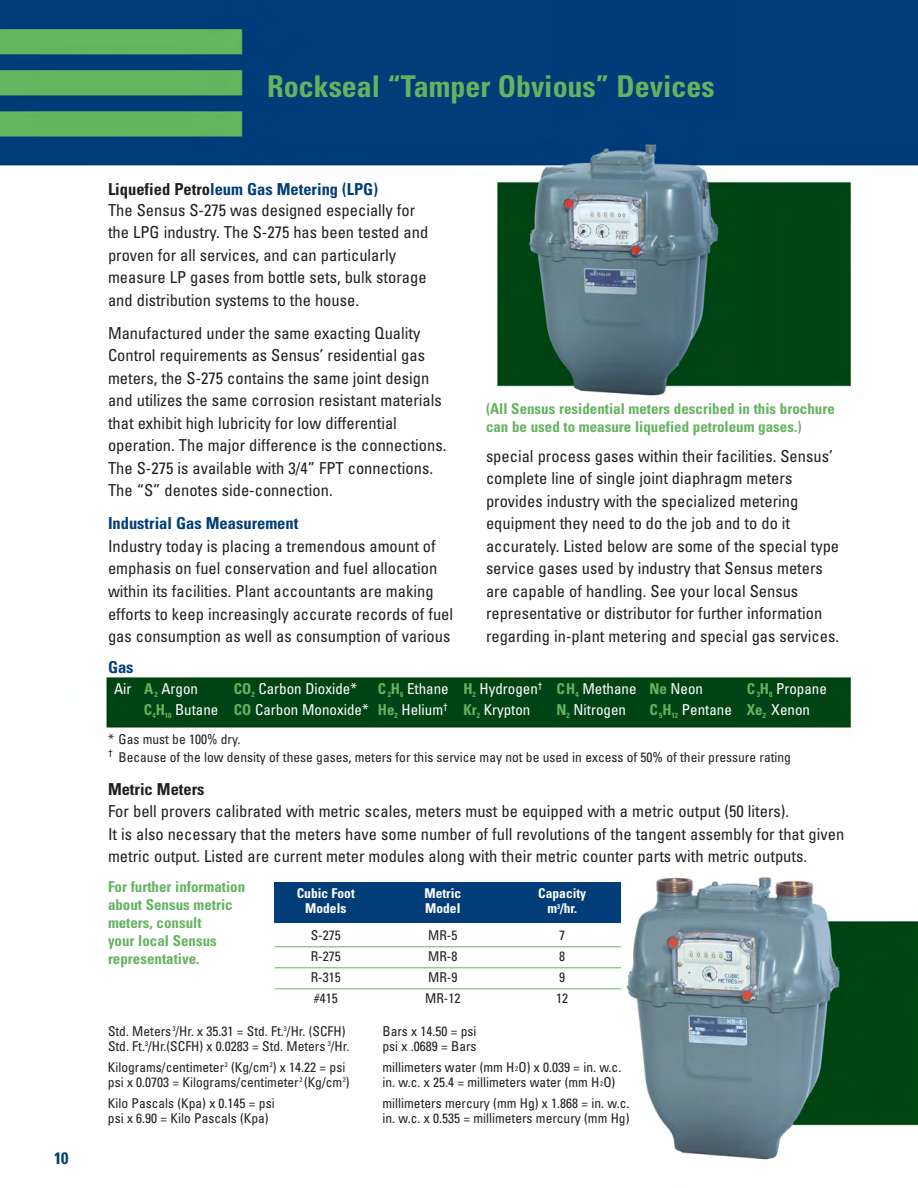
<style>
.page{position:relative;width:918px;height:1188px;background:#fff}
.page>*{position:absolute;margin:0;border:0;box-sizing:border-box;transform-origin:0 0}
.t1{font:700 condensed 30px "Univers";color:#65b360}
.t2{font:condensed 16.5px/22.5px "Univers";color:#231f20}
.t3{font:700 condensed 16.5px "Univers";color:#003d79}
.t4{font:700 condensed 16.5px "Univers";color:#231f20}
.t5{font:700 condensed 15px/18px "Univers";color:#65b360}
.t6{font:condensed 15px "Univers";color:#fff}
.t7{font:condensed 13.5px/15px "Univers";color:#231f20}
.t8{font:700 condensed 13.5px "Univers";color:#fff}
.s1{font-weight:700}
.s2{font-weight:700;color:#003d79}
.s3{font-weight:700;color:#65b360}
.s4{font-size:6.75px}
</style>
<div class="page">
<img style="left:0;top:0;width:918px;height:1160px">
<div style="left:274px;top:882px;width:347px;height:40px;background:#003d79"></div>
<hr style="left:275px;top:946px;width:346px;height:1px;background:#65b360">
<hr style="left:275px;top:967px;width:346px;height:1px;background:#65b360">
<hr style="left:275px;top:988px;width:346px;height:1px;background:#65b360">
<p class="t3" style="left:54px;top:1152px;width:16px">10</p>
<h1 class="t1" style="left:267px;top:75px;width:449px">Rockseal “Tamper Obvious” Devices</h1>
<p class="t2" style="left:108px;top:180px;width:309px;line-height:21px"><span class="s1">Liquefied Petro</span><span class="s2">leum Gas Metering (LPG)<br></span>The Sensus S-275 was designed especially for</p>
<p class="t2" style="left:108px;top:223px;width:322px">the LPG industry. The S-275 has been tested and proven for all services, and can particularly measure LP gases from bottle sets, bulk storage and distribution systems to the house.</p>
<p class="t2" style="left:108px;top:323px;width:340px">Manufactured under the same exacting Quality Control requirements as Sensus’ residential gas meters, the S-275 contains the same joint design and utilizes the same corrosion resistant materials that exhibit high lubricity for low differential operation. The major difference is the connections.<br>The S-275 is available with 3/4” FPT connections.<br>The “S” denotes side-connection.</p>
<p class="t3" style="left:108px;top:518px;width:192px">Industrial Gas Measurement</p>
<p class="t2" style="left:108px;top:536px;width:347px">Industry today is placing a tremendous amount of emphasis on fuel conservation and fuel allocation within its facilities. Plant accountants are making efforts to keep increasingly accurate records of fuel gas consumption as well as consumption of various</p>
<p class="t5" style="left:486px;top:402px;width:350px">(All Sensus residential meters described in this brochure can be used to measure liquefied petroleum gases.)</p>
<p class="t2" style="left:486px;top:446px;width:355px">special process gases within their facilities. Sensus’ complete line of single joint diaphragm meters provides industry with the specialized metering equipment they need to do the job and to do it accurately. Listed below are some of the special type service gases used by industry that Sensus meters are capable of handling. See your local Sensus representative or distributor for further information regarding in-plant metering and special gas services.</p>
<p class="t3" style="left:108px;top:661px;width:27px">Gas</p>
<p class="t6" style="left:114px;top:684px;width:86px">Air <span class="s3">A</span> <sub>2</sub> Argon</p>
<p class="t6" style="left:234px;top:684px;width:125px"><span class="s3">CO</span><sub>2</sub> Carbon Dioxide*</p>
<p class="t6" style="left:378px;top:684px;width:327px"><span class="s3">C</span> <sub>2</sub><span class="s3">H</span><sub>6</sub> Ethane <span class="s3">H</span><sub>2</sub> Hydrogen<sup>†</sup> <span class="s3">CH</span><sub>4</sub> Methane <span class="s3">Ne</span> Neon</p>
<p class="t6" style="left:747px;top:684px;width:81px"><span class="s3">C</span> <sub>3</sub><span class="s3">H</span><sub>8</sub> Propane</p>
<p class="t6" style="left:144px;top:705px;width:388px"><span class="s3">C</span><sub>4</sub><span class="s3">H</span><sub>10</sub> Butane <span class="s3">CO</span> Carbon Monoxide* <span class="s3">He</span><sub>2</sub> Helium<sup>†</sup> <span class="s3">Kr</span><sub>2</sub> Krypton</p>
<p class="t6" style="left:557px;top:705px;width:71px"><span class="s3">N</span><sub>2</sub> Nitrogen</p>
<p class="t6" style="left:649px;top:705px;width:162px"><span class="s3">C</span> <sub>5</sub><span class="s3">H</span><sub>12</sub> Pentane <span class="s3">Xe</span><sub>2</sub> Xenon</p>
<p class="t7" style="left:108px;top:731px;width:685px;line-height:18px">* Gas must be 100% dry.<br><sup>†</sup> Because of the low density of these gases, meters for this service may not be used in excess of 50% of their pressure rating</p>
<p class="t4" style="left:108px;top:783px;width:98px">Metric Meters</p>
<p class="t2" style="left:108px;top:802px;width:738px">For bell provers calibrated with metric scales, meters must be equipped with a metric output (50 liters).<br>It is also necessary that the meters have some number of full revolutions of the tangent assembly for that given metric output. Listed are current meter modules along with their metric counter parts with metric outputs.</p>
<p class="t5" style="left:108px;top:880px;width:139px">For further information about Sensus metric meters, consult<br>your local Sensus representative.</p>
<p class="t8" style="left:297px;top:889px;width:60px">Cubic Foot</p>
<p class="t8" style="left:424px;top:889px;width:38px">Metric</p>
<p class="t8" style="left:538px;top:889px;width:49px">Capacity</p>
<p class="t8" style="left:305px;top:904px;width:43px">Models</p>
<p class="t8" style="left:425px;top:904px;width:37px">Model</p>
<p class="t8" style="left:547px;top:904px;width:31px">m<sup>3</sup>/hr.</p>
<p class="t7" style="left:311px;top:929px;width:31px">S-275</p>
<p class="t7" style="left:428px;top:929px;width:31px">MR-5</p>
<p class="t7" style="left:559px;top:929px;width:7px">7</p>
<p class="t7" style="left:311px;top:950px;width:31px">R-275</p>
<p class="t7" style="left:428px;top:950px;width:31px">MR-8</p>
<p class="t7" style="left:559px;top:950px;width:7px">8</p>
<p class="t7" style="left:311px;top:971px;width:31px">R-315</p>
<p class="t7" style="left:428px;top:971px;width:31px">MR-9</p>
<p class="t7" style="left:559px;top:971px;width:7px">9</p>
<p class="t7" style="left:314px;top:992px;width:25px">#415</p>
<p class="t7" style="left:425px;top:992px;width:37px">MR-12</p>
<p class="t7" style="left:556px;top:992px;width:13px">12</p>
<p class="t7" style="left:108px;top:1025px;width:243px">Std. Meters <sup>3</sup>/Hr. x 35.31 = Std. Ft.<sup>3</sup>/Hr. (SCFH)<br>Std. Ft.<sup>3</sup>/Hr.(SCFH) x 0.0283 = Std. Meters <sup>3</sup>/Hr.</p>
<p class="t7" style="left:108px;top:1061px;width:243px">Kilograms/centimeter<sup>2</sup> (Kg/cm<sup>2</sup>) x 14.22 = psi psi x 0.0703 = Kilograms/centimeter<sup>2</sup> (Kg/cm<sup>2</sup>)</p>
<p class="t7" style="left:108px;top:1097px;width:168px">Kilo Pascals (Kpa) x 0.145 = psi psi x 6.90 = Kilo Pascals (Kpa)</p>
<p class="t7" style="left:382px;top:1025px;width:96px">Bars x 14.50 = psi psi x .0689 = Bars</p>
<p class="t7" style="left:382px;top:1061px;width:240px">millimeters water (mm H<span class="s4">2</span>O) x 0.039 = in. w.c. in. w.c. x 25.4 = millimeters water (mm H<span class="s4">2</span>O)</p>
<p class="t7" style="left:383px;top:1097px;width:248px">millimeters mercury (mm Hg) x 1.868 = in. w.c. in. w.c. x 0.535 = millimeters mercury (mm Hg)</p>
</div>
